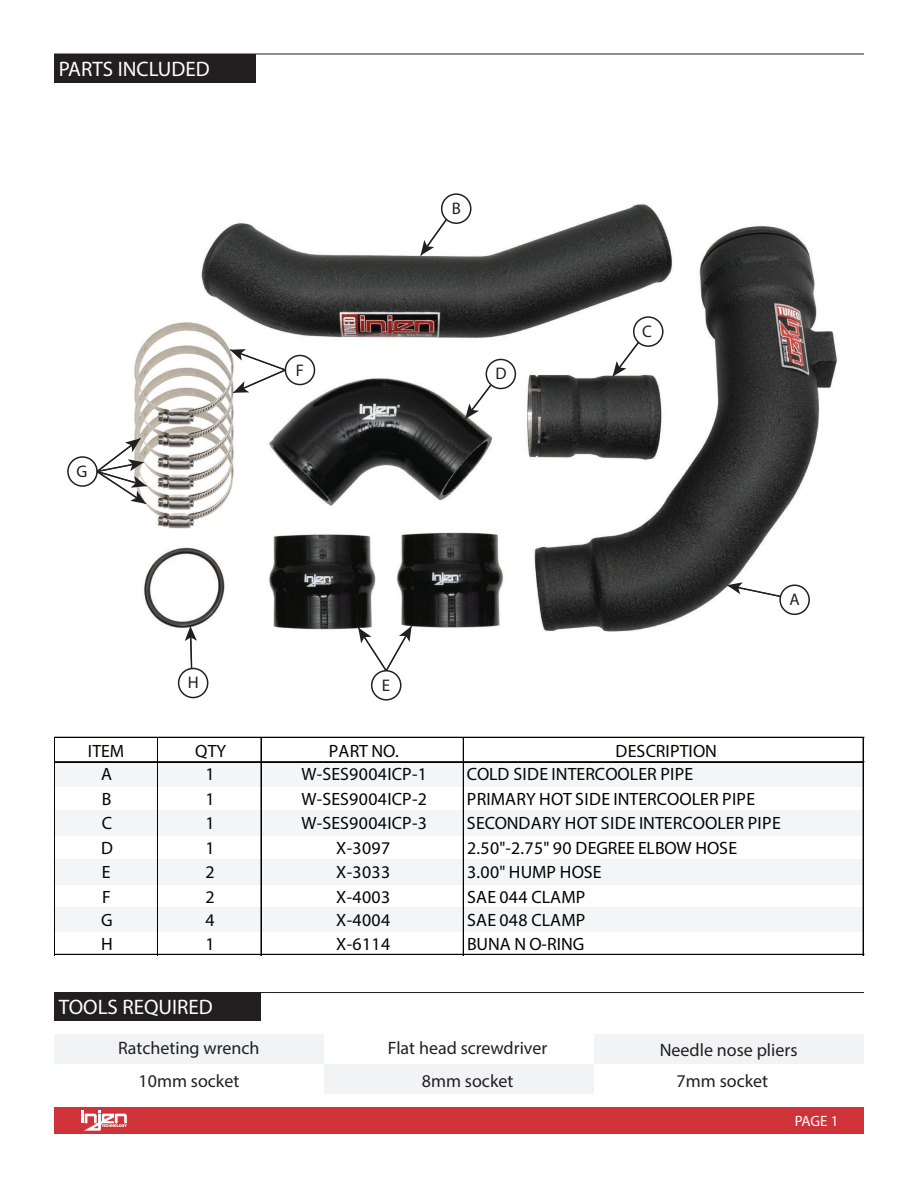
<style>
.page{position:relative;width:918px;height:1188px;background:#fff}
.page>*{position:absolute;margin:0;border:0;box-sizing:border-box;transform-origin:0 0}
.t1{font:21px "Myriad Pro";color:#fff}
.t2{font:18px "Myriad Pro";color:#231f20}
.t3{font:17.85px "Myriad Pro";letter-spacing:.015em;color:#040503}
.t4{font:17.85px "Myriad Pro";letter-spacing:-.005em;color:#040503}
.t5{font:16.8px "Myriad Pro";color:#231f20}
.t6{font:15px "Myriad Pro";color:#fff}
</style>
<div class="page">
<div style="left:54px;top:1107px;width:810px;height:27px;background:#cf3339"></div>
<svg style="left:81px;top:1110px;width:46px;height:21px"></svg>
<div style="left:54px;top:54px;width:202px;height:28px;background:#231f20"></div>
<hr style="left:54px;top:54px;width:810px;height:1px;background:#231f20">
<div style="left:54px;top:993px;width:207px;height:28px;background:#231f20"></div>
<hr style="left:54px;top:992px;width:810px;height:1px;background:#231f20">
<div style="left:54px;top:1034px;width:270px;height:30px;background:#f2f3f4"></div>
<div style="left:594px;top:1034px;width:270px;height:30px;background:#f2f3f4"></div>
<div style="left:324px;top:1064px;width:270px;height:30px;background:#f2f3f4"></div>
<div style="left:55px;top:762px;width:809px;height:25px;background:#f4f5f6"></div>
<div style="left:55px;top:811px;width:809px;height:25px;background:#f4f5f6"></div>
<div style="left:55px;top:859px;width:809px;height:26px;background:#f4f5f6"></div>
<div style="left:55px;top:907px;width:809px;height:25px;background:#f4f5f6"></div>
<hr style="left:55px;top:737px;width:809px;height:1px;background:#040503">
<hr style="left:55px;top:761px;width:809px;height:1px;background:#040503">
<hr style="left:55px;top:762px;width:809px;height:1px;background:#040503">
<hr style="left:55px;top:954px;width:809px;height:1px;background:#040503">
<hr style="left:54px;top:737px;width:1px;height:218px;background:#040503">
<hr style="left:157px;top:738px;width:1px;height:217px;background:#040503">
<hr style="left:261px;top:738px;width:1px;height:217px;background:#040503">
<hr style="left:463px;top:738px;width:1px;height:217px;background:#040503">
<hr style="left:863px;top:738px;width:1px;height:217px;background:#040503">
<img style="left:134px;top:193px;width:703px;height:492px">
<svg style="left:727px;top:582px;width:55px;height:16px"></svg>
<div style="left:779px;top:584px;width:31px;height:31px;border:2px solid #231f20;border-radius:50%"></div>
<svg style="left:613px;top:340px;width:28px;height:37px"></svg>
<div style="left:633px;top:316px;width:31px;height:31px;border:2px solid #231f20;border-radius:50%"></div>
<svg style="left:421px;top:217px;width:28px;height:39px"></svg>
<div style="left:441px;top:193px;width:31px;height:31px;border:2px solid #231f20;border-radius:50%"></div>
<svg style="left:465px;top:383px;width:28px;height:36px"></svg>
<div style="left:486px;top:359px;width:30px;height:30px;border:2px solid #231f20;border-radius:50%"></div>
<div style="left:371px;top:670px;width:31px;height:31px;border:2px solid #231f20;border-radius:50%"></div>
<svg style="left:358px;top:626px;width:54px;height:47px"></svg>
<svg style="left:185px;top:626px;width:12px;height:44px"></svg>
<div style="left:178px;top:668px;width:30px;height:30px;border:2px solid #231f20;border-radius:50%"></div>
<div style="left:285px;top:355px;width:30px;height:30px;border:2px solid #231f20;border-radius:50%"></div>
<svg style="left:230px;top:349px;width:57px;height:44px"></svg>
<div style="left:67px;top:456px;width:31px;height:31px;border:2px solid #231f20;border-radius:50%"></div>
<svg style="left:95px;top:438px;width:52px;height:66px"></svg>
<p class="t1" style="left:59px;top:56px;width:152px">PARTS INCLUDED</p>
<p class="t5" style="left:77px;top:461px;width:12px">G</p>
<p class="t5" style="left:296px;top:360px;width:10px">F</p>
<p class="t5" style="left:452px;top:198px;width:11px">B</p>
<p class="t5" style="left:495px;top:363px;width:13px">D</p>
<p class="t5" style="left:642px;top:321px;width:11px">C</p>
<p class="t5" style="left:789px;top:589px;width:12px">A</p>
<p class="t5" style="left:188px;top:672px;width:12px">H</p>
<p class="t5" style="left:382px;top:675px;width:10px">E</p>
<p class="t3" style="left:88px;top:740px;width:38px">ITEM</p>
<p class="t3" style="left:195px;top:740px;width:33px">QTY</p>
<p class="t3" style="left:329px;top:740px;width:72px">PART NO.</p>
<p class="t3" style="left:616px;top:740px;width:103px">DESCRIPTION</p>
<p class="t3" style="left:101px;top:763px;width:12px">A</p>
<p class="t3" style="left:205px;top:763px;width:11px">1</p>
<p class="t3" style="left:301px;top:763px;width:127px">W-SES9004ICP-1</p>
<p class="t3" style="left:467px;top:763px;width:228px">COLD SIDE INTERCOOLER PIPE</p>
<p class="t3" style="left:102px;top:788px;width:11px">B</p>
<p class="t3" style="left:205px;top:788px;width:11px">1</p>
<p class="t3" style="left:301px;top:788px;width:127px">W-SES9004ICP-2</p>
<p class="t3" style="left:467px;top:788px;width:290px">PRIMARY HOT SIDE INTERCOOLER PIPE</p>
<p class="t3" style="left:102px;top:812px;width:12px">C</p>
<p class="t3" style="left:205px;top:812px;width:11px">1</p>
<p class="t3" style="left:301px;top:812px;width:127px">W-SES9004ICP-3</p>
<p class="t3" style="left:467px;top:812px;width:315px">SECONDARY HOT SIDE INTERCOOLER PIPE</p>
<p class="t3" style="left:101px;top:837px;width:13px">D</p>
<p class="t3" style="left:205px;top:837px;width:11px">1</p>
<p class="t3" style="left:336px;top:837px;width:55px">X-3097</p>
<p class="t3" style="left:467px;top:837px;width:272px">2.50"-2.75" 90 DEGREE ELBOW HOSE</p>
<p class="t3" style="left:102px;top:861px;width:10px">E</p>
<p class="t3" style="left:205px;top:861px;width:11px">2</p>
<p class="t3" style="left:336px;top:861px;width:55px">X-3033</p>
<p class="t3" style="left:467px;top:861px;width:136px">3.00" HUMP HOSE</p>
<p class="t3" style="left:102px;top:886px;width:10px">F</p>
<p class="t3" style="left:206px;top:886px;width:11px">2</p>
<p class="t3" style="left:336px;top:886px;width:55px">X-4003</p>
<p class="t3" style="left:467px;top:886px;width:120px">SAE 044 CLAMP</p>
<p class="t3" style="left:101px;top:909px;width:13px">G</p>
<p class="t3" style="left:206px;top:909px;width:11px">4</p>
<p class="t3" style="left:336px;top:909px;width:55px">X-4004</p>
<p class="t3" style="left:467px;top:909px;width:120px">SAE 048 CLAMP</p>
<p class="t3" style="left:101px;top:933px;width:13px">H</p>
<p class="t3" style="left:205px;top:933px;width:11px">1</p>
<p class="t3" style="left:336px;top:933px;width:55px">X-6114</p>
<p class="t4" style="left:467px;top:933px;width:119px">BUNA N O-RING</p>
<p class="t1" style="left:59px;top:994px;width:155px">TOOLS REQUIRED</p>
<p class="t2" style="left:118px;top:1037px;width:143px">Ratcheting wrench</p>
<p class="t2" style="left:660px;top:1039px;width:139px">Needle nose pliers</p>
<p class="t2" style="left:139px;top:1070px;width:102px">10mm socket</p>
<p class="t2" style="left:422px;top:1070px;width:93px">8mm socket</p>
<p class="t2" style="left:677px;top:1070px;width:93px">7mm socket</p>
<p class="t2" style="left:388px;top:1037px;width:161px">Flat head screwdriver</p>
<p class="t6" style="left:795px;top:1111px;width:45px">PAGE 1</p>
</div>
